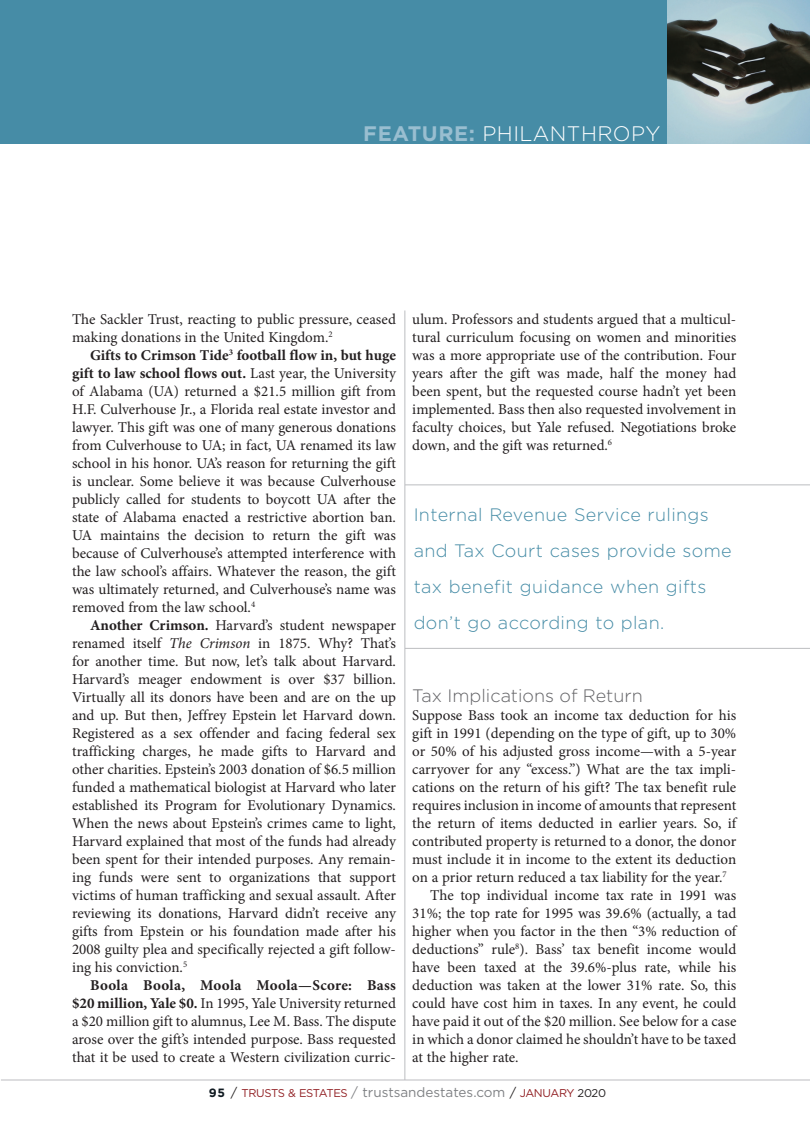
<style>
.page{position:relative;width:810px;height:1134px;background:#fff}
.page>*{position:absolute;margin:0;border:0;box-sizing:border-box;transform-origin:0 0}
.t1{font:300 21px "Gotham";letter-spacing:.02em;color:#fff}
.Callout{font:300 18px/36px "Gotham";letter-spacing:.02em;color:#468ca6}
.Subhead{font:300 18px "Gotham";color:#636366}
.BODY__Minion{font:15px/18px "Minion Pro";color:#231f20;text-align:justify}
.BODY__NO_INDENT{font:15px/18px "Minion Pro";color:#231f20;text-align:justify}
.t2{font:11.25px "Gotham";letter-spacing:-.03em;color:#911f23}
.s1{font-weight:700;color:#99bed0}
.s2{font-weight:700}
.s3{font-style:italic}
.s4{font-weight:700;font-size:12px;color:#101a21}
.s5{font-size:12.75px;color:#231f20}
.s6{font-size:13.5px;color:#808285}
.s7{color:#231f20}
</style>
<div class="page">
<hr style="left:1px;top:1080px;width:809px;height:1px;background:#bcbdc0">
<hr style="left:405px;top:310px;width:1px;height:770px;background:#bcbdc0">
<hr style="left:405px;top:648px;width:405px;height:1px;background:#bcbdc0">
<hr style="left:405px;top:484px;width:405px;height:1px;background:#bcbdc0">
<div style="left:0;top:0;width:810px;height:144px;background:#468ca6"></div>
<img style="left:668px;top:0;width:142px;height:144px">
<p class="t1" style="left:363px;top:121px;width:299px"><span class="s1">FEATURE:</span> PHILANTHROPY</p>
<p class="BODY__NO_INDENT" style="left:72px;top:310px;width:325px">The Sackler Trust, reacting to public pressure, ceased making donations in the United Kingdom.<sup>2</sup></p>
<p class="BODY__Minion" style="left:72px;top:346px;width:325px;text-indent:18px"><span class="s2">Gifts to Crimson Tide</span><sup>3</sup> <span class="s2">football flow in, but huge gift to law school flows out.</span> Last year, the University of Alabama (UA) returned a $21.5 million gift from H.F. Culverhouse Jr., a Florida real estate investor and lawyer. This gift was one of many generous donations from Culverhouse to UA; in fact, UA renamed its law school in his honor. UA’s reason for returning the gift is unclear. Some believe it was because Culverhouse publicly called for students to boycott UA after the state of Alabama enacted a restrictive abortion ban.<br>UA maintains the decision to return the gift was because of Culverhouse’s attempted interference with the law school’s affairs. Whatever the reason, the gift was ultimately returned, and Culverhouse’s name was removed from the law school.<sup>4</sup></p>
<p class="BODY__Minion" style="left:72px;top:616px;width:326px;text-indent:18px"><span class="s2">Another Crimson.</span> Harvard’s student newspaper renamed itself <span class="s3">The Crimson</span> in 1875. Why? That’s for another time. But now, let’s talk about Harvard.<br>Harvard’s meager endowment is over $37 billion.<br>Virtually all its donors have been and are on the up and up. But then, Jeffrey Epstein let Harvard down.<br>Registered as a sex offender and facing federal sex trafficking charges, he made gifts to Harvard and other charities. Epstein’s 2003 donation of $6.5 million funded a mathematical biologist at Harvard who later established its Program for Evolutionary Dynamics.<br>When the news about Epstein’s crimes came to light, Harvard explained that most of the funds had already been spent for their intended purposes. Any remain&shy;ing funds were sent to organizations that support victims of human trafficking and sexual assault. After reviewing its donations, Harvard didn’t receive any gifts from Epstein or his foundation made after his 2008 guilty plea and specifically rejected a gift follow&shy;ing his conviction.<sup>5</sup></p>
<p class="BODY__Minion" style="left:72px;top:976px;width:326px;text-indent:18px"><span class="s2">Boola Boola, Moola Moola—Score: Bass $20 million, Yale $0.</span> In 1995, Yale University returned a $20 million gift to alumnus, Lee M. Bass. The dispute arose over the gift’s intended purpose. Bass requested that it be used to create a Western civilization curric-</p>
<p class="t2" style="left:209px;top:1086px;width:399px"><span class="s4">95</span> <span class="s5">/</span> TRUSTS &amp; ESTATES <span class="s6">/ trustsandestates.com</span> <span class="s5">/</span> JANUARY <span class="s7">2020</span></p>
<p class="BODY__Minion" style="left:412px;top:310px;width:326px">ulum. Professors and students argued that a multicul&shy;tural curriculum focusing on women and minorities was a more appropriate use of the contribution. Four years after the gift was made, half the money had been spent, but the requested course hadn’t yet been implemented. Bass then also requested involvement in faculty choices, but Yale refused. Negotiations broke down, and the gift was returned.<sup>6</sup></p>
<p class="Callout" style="left:414px;top:497px;width:320px">Internal Revenue Service rulings and Tax Court cases provide some tax benefit guidance when gifts don’t go according to plan.</p>
<p class="Subhead" style="left:412px;top:684px;width:232px">Tax Implications of Return</p>
<p class="BODY__NO_INDENT" style="left:412px;top:706px;width:326px">Suppose Bass took an income tax deduction for his gift in 1991 (depending on the type of gift, up to 30% or 50% of his adjusted gross income—with a 5-year carryover for any “excess.”) What are the tax impli&shy;cations on the return of his gift? The tax benefit rule requires inclusion in income of amounts that represent the return of items deducted in earlier years. So, if contributed property is returned to a donor, the donor must include it in income to the extent its deduction on a prior return reduced a tax liability for the year.<sup>7</sup></p>
<p class="BODY__Minion" style="left:412px;top:886px;width:326px;text-indent:18px">The top individual income tax rate in 1991 was 31%; the top rate for 1995 was 39.6% (actually, a tad higher when you factor in the then “3% reduction of deductions” rule<sup>8</sup>). Bass’ tax benefit income would have been taxed at the 39.6%-plus rate, while his deduction was taken at the lower 31% rate. So, this could have cost him in taxes. In any event, he could have paid it out of the $20 million. See below for a case in which a donor claimed he shouldn’t have to be taxed at the higher rate.</p>
</div>
